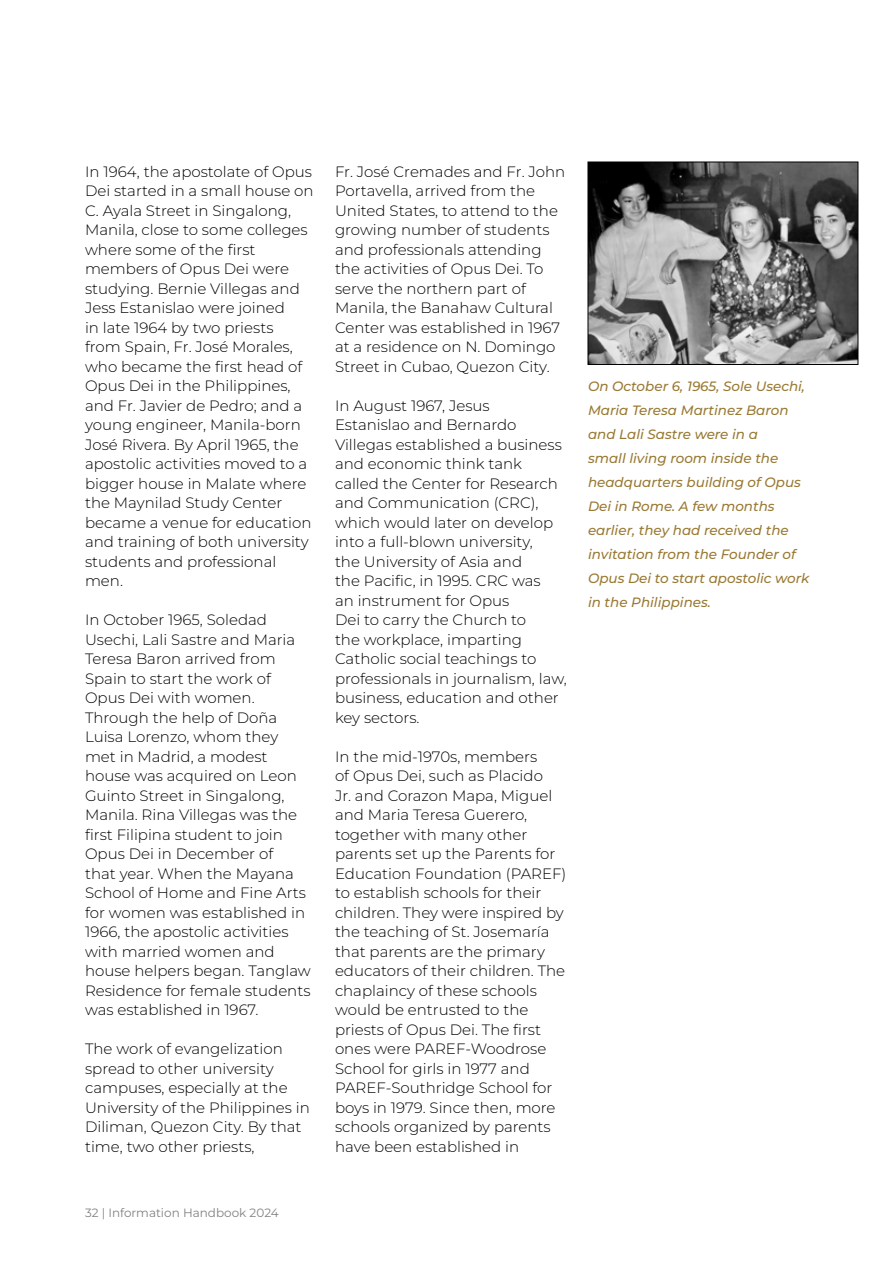
<style>
.page{position:relative;width:891px;height:1269px;background:#fff}
.page>*{position:absolute;margin:0;border:0;box-sizing:border-box;transform-origin:0 0}
.t1{font:300 15px/19.5px "Montserrat";color:#000}
.t2{font:italic 500 13.5px/24px "Montserrat";color:#9a7a33}
.t3{font:12px "Montserrat";color:#808285}
</style>
<div class="page">
<img style="left:590px;top:164px;width:266px;height:199px">
<div style="left:588px;top:162px;width:270px;height:203px;border:1px solid #000"></div>
<p class="t1" style="left:85px;top:161px;width:230px">In 1964, the apostolate of Opus<br>Dei started in a small house on<br>C. Ayala Street in Singalong,<br>Manila, close to some colleges where some of the first members of Opus Dei were studying. Bernie Villegas and<br>Jess Estanislao were joined<br>in late 1964 by two priests<br>from Spain, Fr. José Morales, who became the first head of<br>Opus Dei in the Philippines, and Fr. Javier de Pedro; and a young engineer, Manila-born<br>José Rivera. By April 1965, the apostolic activities moved to a bigger house in Malate where the Maynilad Study Center became a venue for education and training of both university students and professional men.</p>
<p class="t1" style="left:85px;top:610px;width:227px">In October 1965, Soledad<br>Usechi, Lali Sastre and Maria<br>Teresa Baron arrived from<br>Spain to start the work of<br>Opus Dei with women.<br>Through the help of Doña<br>Luisa Lorenzo, whom they met in Madrid, a modest house was acquired on Leon<br>Guinto Street in Singalong,<br>Manila. Rina Villegas was the first Filipina student to join<br>Opus Dei in December of<br>that year. When the Mayana<br>School of Home and Fine Arts for women was established in<br>1966, the apostolic activities with married women and house helpers began. Tanglaw<br>Residence for female students was established in 1967.</p>
<p class="t1" style="left:85px;top:1039px;width:226px">The work of evangelization spread to other university campuses, especially at the<br>University of the Philippines in<br>Diliman, Quezon City. By that time, two other priests,</p>
<p class="t3" style="left:85px;top:1205px;width:195px">32 | Information Handbook 2024</p>
<p class="t1" style="left:335px;top:161px;width:232px">Fr. José Cremades and Fr. John<br>Portavella, arrived from the<br>United States, to attend to the growing number of students and professionals attending the activities of Opus Dei. To serve the northern part of<br>Manila, the Banahaw Cultural<br>Center was established in 1967 at a residence on N. Domingo<br>Street in Cubao, Quezon City.</p>
<p class="t1" style="left:335px;top:395px;width:233px">In August 1967, Jesus<br>Estanislao and Bernardo<br>Villegas established a business and economic think tank called the Center for Research and Communication (CRC), which would later on develop into a full-blown university,<br>the University of Asia and<br>the Pacific, in 1995. CRC was<br>an instrument for Opus<br>Dei to carry the Church to<br>the workplace, imparting<br>Catholic social teachings to professionals in journalism, law, business, education and other key sectors.</p>
<p class="t1" style="left:335px;top:746px;width:233px">In the mid-1970s, members<br>of Opus Dei, such as Placido<br>Jr. and Corazon Mapa, Miguel and Maria Teresa Guerero, together with many other parents set up the Parents for<br>Education Foundation (PAREF) to establish schools for their children. They were inspired by the teaching of St. Josemaría that parents are the primary educators of their children. The chaplaincy of these schools would be entrusted to the priests of Opus Dei. The first ones were PAREF-Woodrose<br>School for girls in 1977 and<br>PAREF-Southridge School for boys in 1979. Since then, more schools organized by parents have been established in</p>
<p class="t2" style="left:588px;top:374px;width:223px">On October 6, 1965, Sole Usechi,<br>Maria Teresa Martinez Baron and Lali Sastre were in a<br>small living room inside the headquarters building of Opus<br>Dei in Rome. A few months earlier, they had received the invitation from the Founder of<br>Opus Dei to start apostolic work in the Philippines.</p>
</div>
